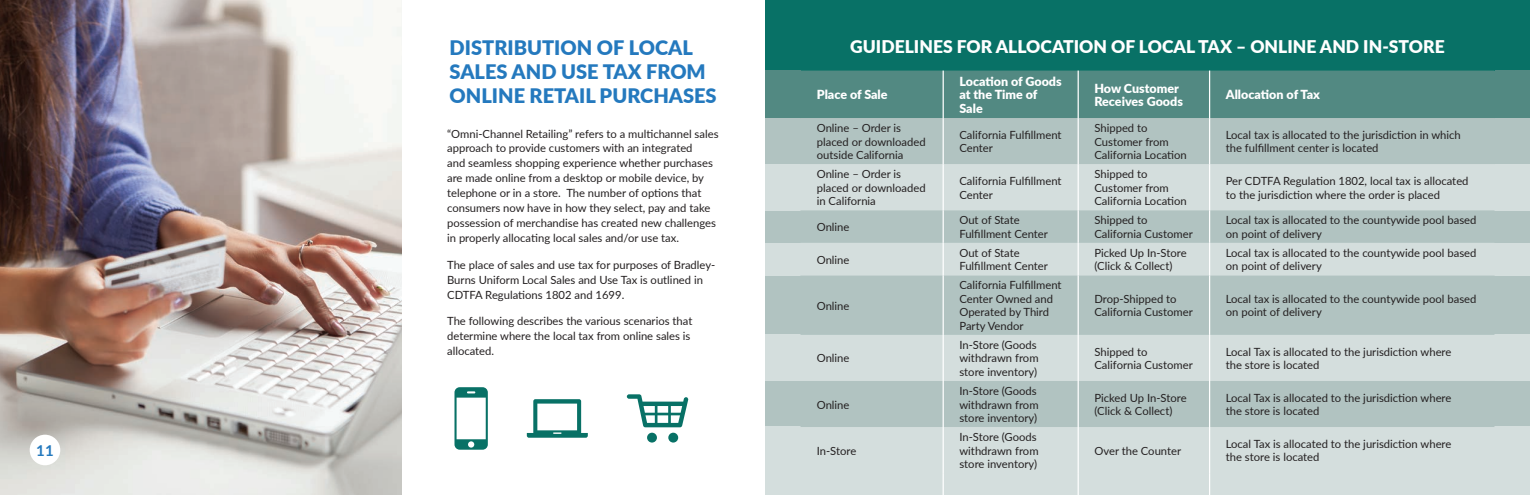
<style>
.page{position:relative;width:1530px;height:495px;background:#fff}
.page>*{position:absolute;margin:0;border:0;box-sizing:border-box;transform-origin:0 0}
.t1{font:900 20px/24px "Lato";color:#2479be}
.t2{font:900 17.5px "Lato";color:#fff}
.t3{font:700 15px "Lato";color:#2479be}
.t4{font:900 12.5px/13.8px "Lato";color:#fff}
.t5{font:11.25px/13.5px "Lato";color:#231f20}
</style>
<div class="page">
<div style="left:765px;top:0;width:765px;height:71px;background:#087166"></div>
<div style="left:765px;top:71px;width:765px;height:47px;background:#528982"></div>
<div style="left:765px;top:118px;width:765px;height:46px;background:#b1c3c1"></div>
<div style="left:765px;top:275px;width:765px;height:60px;background:#b1c3c1"></div>
<div style="left:765px;top:381px;width:765px;height:46px;background:#b1c3c1"></div>
<div style="left:765px;top:210px;width:765px;height:33px;background:#b1c3c1"></div>
<div style="left:765px;top:164px;width:765px;height:46px;background:#d4dedd"></div>
<div style="left:765px;top:335px;width:765px;height:46px;background:#d4dedd"></div>
<div style="left:765px;top:427px;width:765px;height:68px;background:#d4dedd"></div>
<div style="left:765px;top:243px;width:765px;height:32px;background:#d4dedd"></div>
<img style="left:0;top:0;width:401px;height:495px">
<svg style="left:627px;top:394px;width:61px;height:33px"></svg>
<div style="left:647px;top:433px;width:10px;height:10px;background:#087166;border-radius:50%"></div>
<div style="left:668px;top:433px;width:10px;height:10px;background:#087166;border-radius:50%"></div>
<svg style="left:527px;top:399px;width:61px;height:39px"></svg>
<svg style="left:455px;top:387px;width:33px;height:63px"></svg>
<svg style="left:942px;top:71px;width:269px;height:47px"></svg>
<svg style="left:801px;top:164px;width:693px;height:331px"></svg>
<hr style="left:943px;top:71px;width:1px;height:47px;background:#fff">
<hr style="left:1078px;top:71px;width:1px;height:47px;background:#fff">
<hr style="left:1209px;top:71px;width:1px;height:47px;background:#fff">
<hr style="left:943px;top:118px;width:1px;height:46px;background:#fff">
<hr style="left:1078px;top:118px;width:1px;height:46px;background:#fff">
<hr style="left:1209px;top:118px;width:1px;height:46px;background:#fff">
<hr style="left:943px;top:164px;width:1px;height:46px;background:#fff">
<hr style="left:1078px;top:164px;width:1px;height:46px;background:#fff">
<hr style="left:1209px;top:164px;width:1px;height:46px;background:#fff">
<hr style="left:943px;top:210px;width:1px;height:33px;background:#fff">
<hr style="left:1078px;top:210px;width:1px;height:33px;background:#fff">
<hr style="left:1209px;top:210px;width:1px;height:33px;background:#fff">
<hr style="left:943px;top:243px;width:1px;height:32px;background:#fff">
<hr style="left:1078px;top:243px;width:1px;height:32px;background:#fff">
<hr style="left:1209px;top:243px;width:1px;height:32px;background:#fff">
<hr style="left:943px;top:275px;width:1px;height:60px;background:#fff">
<hr style="left:1078px;top:275px;width:1px;height:60px;background:#fff">
<hr style="left:1209px;top:275px;width:1px;height:60px;background:#fff">
<hr style="left:943px;top:335px;width:1px;height:46px;background:#fff">
<hr style="left:1078px;top:335px;width:1px;height:46px;background:#fff">
<hr style="left:1209px;top:335px;width:1px;height:46px;background:#fff">
<hr style="left:943px;top:381px;width:1px;height:46px;background:#fff">
<hr style="left:1078px;top:381px;width:1px;height:46px;background:#fff">
<hr style="left:1209px;top:381px;width:1px;height:46px;background:#fff">
<hr style="left:943px;top:427px;width:1px;height:46px;background:#fff">
<hr style="left:1078px;top:427px;width:1px;height:46px;background:#fff">
<hr style="left:1209px;top:427px;width:1px;height:46px;background:#fff">
<svg style="left:943px;top:473px;width:1px;height:22px"></svg>
<svg style="left:1078px;top:473px;width:1px;height:22px"></svg>
<svg style="left:1209px;top:473px;width:1px;height:22px"></svg>
<div style="left:30px;top:435px;width:30px;height:30px;background:#fff;border-radius:50%"></div>
<h3 class="t3" style="left:36px;top:440px;width:19px">11</h3>
<h1 class="t1" style="left:450px;top:35px;width:269px">DISTRIBUTION OF LOCAL<br>SALES AND USE TAX FROM<br>ONLINE RETAIL PURCHASES</h1>
<p class="t5" style="left:447px;top:125px;width:273px;line-height:15px">“Omni-Channel Retailing” refers to a multichannel sales approach to provide customers with an integrated<br>and seamless shopping experience whether purchases are made online from a desktop or mobile device, by telephone or in a store. The number of options that consumers now have in how they select, pay and take possession of merchandise has created new challenges in properly allocating local sales and/or use tax.</p>
<p class="t5" style="left:447px;top:257px;width:270px;line-height:15px">The place of sales and use tax for purposes of Bradley-<br>Burns Uniform Local Sales and Use Tax is outlined in<br>CDTFA Regulations 1802 and 1699.</p>
<p class="t5" style="left:447px;top:313px;width:247px;line-height:15px">The following describes the various scenarios that determine where the local tax from online sales is allocated.</p>
<h2 class="t2" style="left:850px;top:34px;width:596px">GUIDELINES FOR ALLOCATION OF LOCAL TAX – ONLINE AND IN‐STORE</h2>
<p class="t4" style="left:817px;top:87px;width:72px">Place of Sale</p>
<p class="t4" style="left:959px;top:74px;width:104px">Location of Goods at the Time of<br>Sale</p>
<p class="t4" style="left:1094px;top:81px;width:90px">How Customer<br>Receives Goods</p>
<p class="t4" style="left:1226px;top:87px;width:96px">Allocation of Tax</p>
<p class="t5" style="left:817px;top:121px;width:110px">Online – Order is placed or downloaded outside California</p>
<p class="t5" style="left:959px;top:128px;width:104px">California Fulfillment<br>Center</p>
<p class="t5" style="left:1094px;top:121px;width:94px">Shipped to<br>Customer from<br>California Location</p>
<p class="t5" style="left:1226px;top:128px;width:237px">Local tax is allocated to the jurisdiction in which the fulfillment center is located</p>
<p class="t5" style="left:817px;top:167px;width:110px">Online – Order is placed or downloaded in California</p>
<p class="t5" style="left:959px;top:174px;width:104px">California Fulfillment<br>Center</p>
<p class="t5" style="left:1094px;top:167px;width:94px">Shipped to<br>Customer from<br>California Location</p>
<p class="t5" style="left:1226px;top:174px;width:244px">Per CDTFA Regulation 1802, local tax is allocated to the jurisdiction where the order is placed</p>
<p class="t5" style="left:817px;top:220px;width:34px">Online</p>
<p class="t5" style="left:959px;top:213px;width:90px">Out of State<br>Fulfillment Center</p>
<p class="t5" style="left:1094px;top:213px;width:100px">Shipped to<br>California Customer</p>
<p class="t5" style="left:1226px;top:213px;width:252px">Local tax is allocated to the countywide pool based on point of delivery</p>
<p class="t5" style="left:817px;top:252px;width:34px">Online</p>
<p class="t5" style="left:959px;top:246px;width:90px">Out of State<br>Fulfillment Center</p>
<p class="t5" style="left:1094px;top:246px;width:94px">Picked Up In‐Store (Click &amp; Collect)</p>
<p class="t5" style="left:1226px;top:246px;width:252px">Local tax is allocated to the countywide pool based on point of delivery</p>
<p class="t5" style="left:817px;top:298px;width:34px">Online</p>
<p class="t5" style="left:959px;top:278px;width:104px">California Fulfillment<br>Center Owned and<br>Operated by Third<br>Party Vendor</p>
<p class="t5" style="left:1094px;top:292px;width:100px">Drop‐Shipped to<br>California Customer</p>
<p class="t5" style="left:1226px;top:292px;width:252px">Local tax is allocated to the countywide pool based on point of delivery</p>
<p class="t5" style="left:817px;top:351px;width:34px">Online</p>
<p class="t5" style="left:817px;top:397px;width:34px">Online</p>
<p class="t5" style="left:817px;top:443px;width:41px">In-Store</p>
<p class="t5" style="left:959px;top:338px;width:81px">In‐Store (Goods withdrawn from store inventory)</p>
<p class="t5" style="left:1094px;top:344px;width:100px">Shipped to<br>California Customer</p>
<p class="t5" style="left:1226px;top:344px;width:227px">Local Tax is allocated to the jurisdiction where the store is located</p>
<p class="t5" style="left:959px;top:384px;width:81px">In‐Store (Goods withdrawn from store inventory)</p>
<p class="t5" style="left:1094px;top:390px;width:94px">Picked Up In‐Store (Click &amp; Collect)</p>
<p class="t5" style="left:1226px;top:390px;width:227px">Local Tax is allocated to the jurisdiction where the store is located</p>
<p class="t5" style="left:959px;top:430px;width:81px">In‐Store (Goods withdrawn from store inventory)</p>
<p class="t5" style="left:1094px;top:443px;width:88px">Over the Counter</p>
<p class="t5" style="left:1226px;top:437px;width:227px">Local Tax is allocated to the jurisdiction where the store is located</p>
</div>
